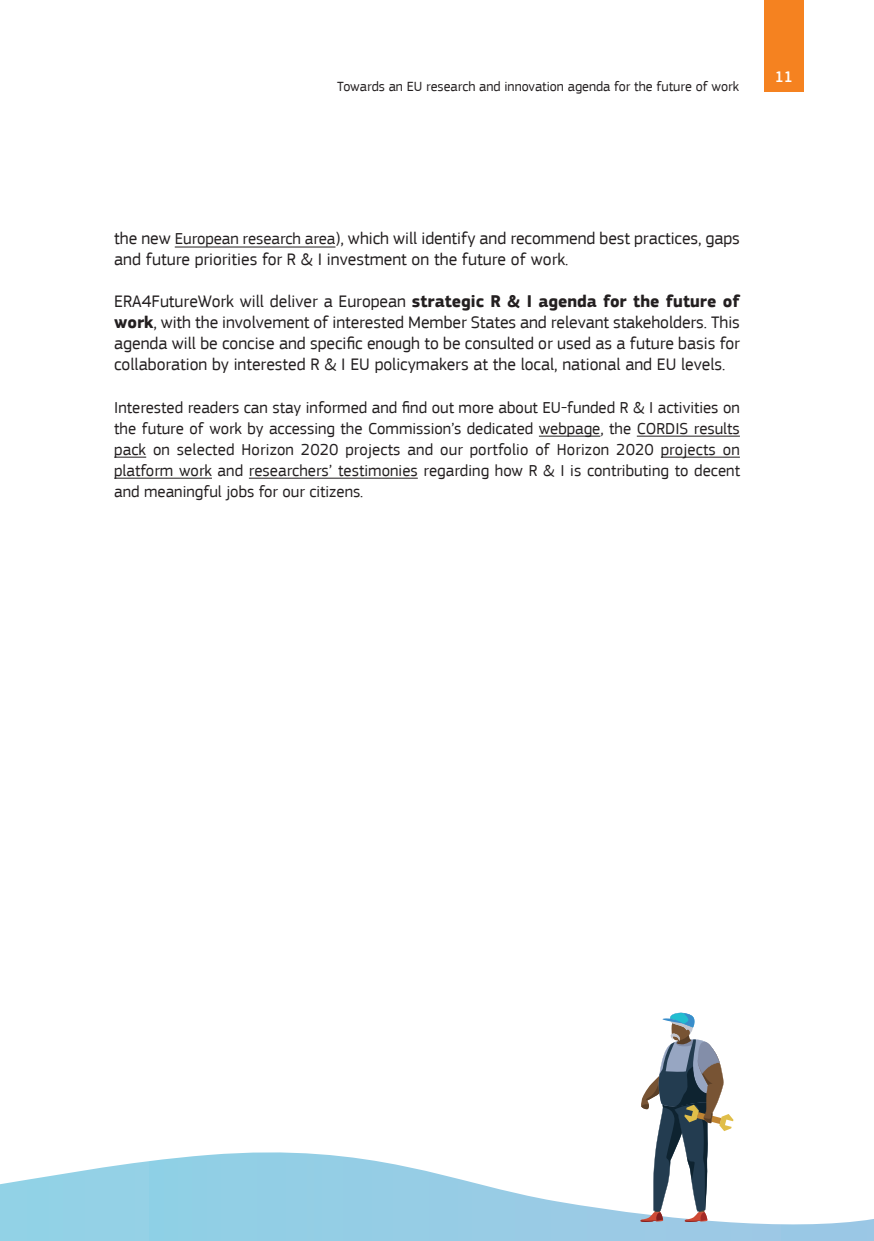
<style>
.page{position:relative;width:874px;height:1241px;background:#fff}
.page>*{position:absolute;margin:0;border:0;box-sizing:border-box;transform-origin:0 0}
.t1{font:17.5px/21px "EC Square Sans Pro";color:#231f20}
.t2{font:16.62px/21px "EC Square Sans Pro";color:#231f20;text-align:justify}
.t3{font:500 15.75px "EC Square Sans Pro";color:#fff}
.t4{font:14px "EC Square Sans Pro";color:#231f20}
.s1{font-size:16.62px}
.s2{font-weight:700}
</style>
<div class="page">
<div style="left:0;top:987px;width:873px;height:253px;background:#96cce5"></div>
<svg style="left:0;top:987px;width:873px;height:238px;fill:#fff"></svg>
<svg style="left:639px;top:1012px;width:94px;height:210px;background:#abb0b4"></svg>
<div style="left:763px;top:0;width:40px;height:91px;background:#f58220"></div>
<hr style="left:175px;top:247px;width:160px;height:1px;background:#231f20">
<hr style="left:538px;top:436px;width:62px;height:1px;background:#231f20">
<hr style="left:636px;top:436px;width:103px;height:1px;background:#231f20">
<hr style="left:114px;top:457px;width:32px;height:1px;background:#231f20">
<hr style="left:660px;top:457px;width:79px;height:1px;background:#231f20">
<hr style="left:114px;top:478px;width:98px;height:1px;background:#231f20">
<hr style="left:249px;top:478px;width:168px;height:1px;background:#231f20">
<p class="t4" style="left:337px;top:78px;width:403px">Towards an EU research and innovation agenda for the future of work</p>
<p class="t3" style="left:774px;top:68px;width:20px">11</p>
<p class="t1" style="left:114px;top:228px;width:627px">the new <span class="s1">European research area</span>), which will identify and recommend best practices, gaps and future priorities for R &amp; I investment on the future of work.</p>
<p class="t1" style="left:114px;top:291px;width:627px;text-align:justify">ERA4FutureWork will deliver a European <span class="s2">strategic R &amp; I agenda for the future of work</span>, with the involvement of interested Member States and relevant stakeholders. This agenda will be concise and specific enough to be consulted or used as a future basis for collaboration by interested R &amp; I EU policymakers at the local, national and EU levels.</p>
<p class="t2" style="left:114px;top:396px;width:627px">Interested readers can stay informed and find out more about EU-funded R &amp; I activities on the future of work by accessing the Commission’s dedicated webpage, the CORDIS results pack on selected Horizon 2020 projects and our portfolio of Horizon 2020 projects on platform work and researchers’ testimonies regarding how R &amp; I is contributing to decent and meaningful jobs for our citizens.</p>
</div>
